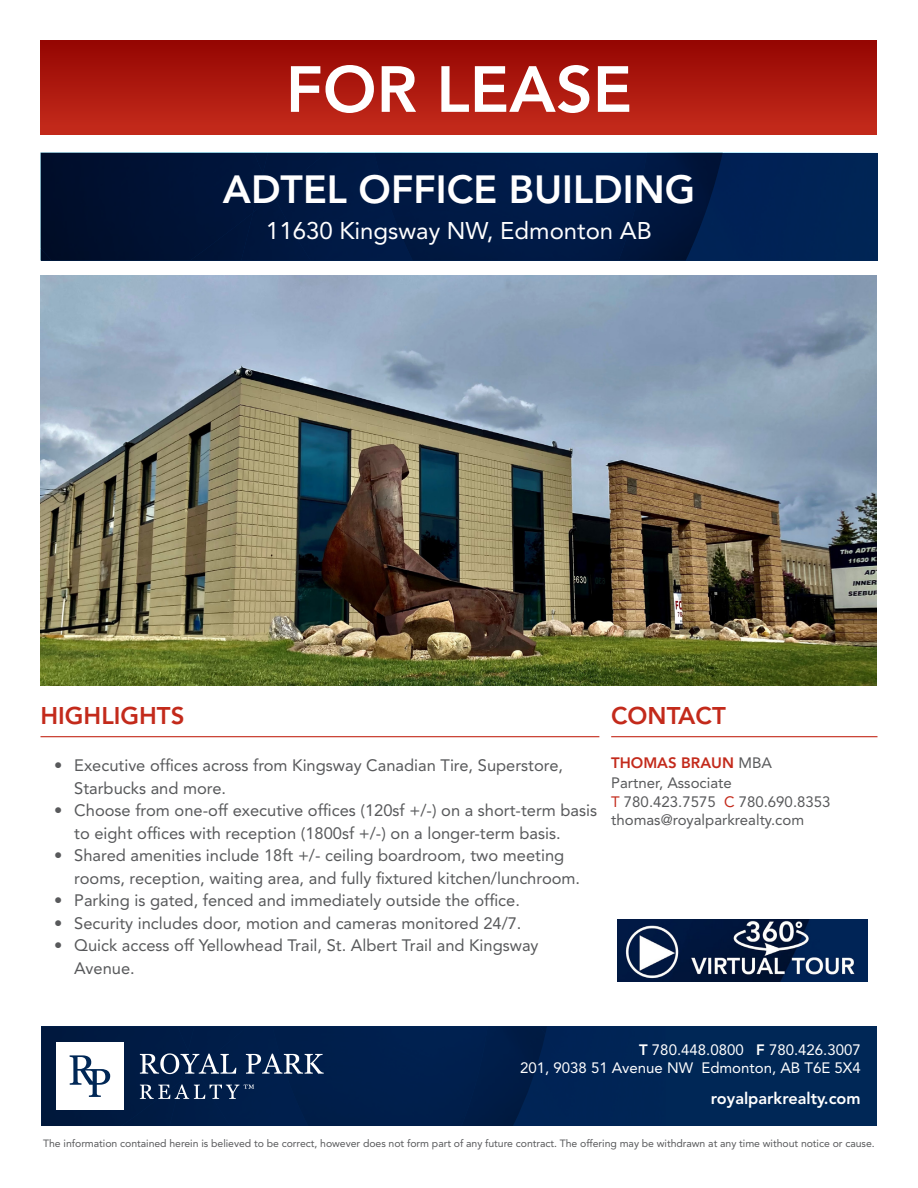
<style>
.page{position:relative;width:918px;height:1188px;background:#fff}
.page>*{position:absolute;margin:0;border:0;box-sizing:border-box;transform-origin:0 0}
.t1{font:800 64.5px "Avenir";color:#fff}
.t2{font:800 39px "Avenir";color:#fff}
.t3{font:24px "Avenir";color:#fff}
.t4{font:800 24px "Avenir";color:#c32a1b}
.t5{font:16.5px/22.5px "Avenir";color:#58595b}
.t6{font:800 16.2px "Avenir";color:#fff}
.t7{font:15px/19.5px "Avenir";color:#58595b}
.t8{font:15px/18px "Avenir";color:#fff;text-align:right}
.t9{font:10.5px "Avenir";letter-spacing:-.005em;color:#58595b}
.s1{font-weight:800;color:#c32a1b}
.s2{color:#c32a1b}
.s3{font-weight:800}
</style>
<div class="page">
<div style="left:41px;top:1026px;width:836px;height:100px;background:#002756"></div>
<svg style="left:540px;top:1026px;width:7px;height:8px"></svg>
<div style="left:41px;top:1026px;width:140px;height:100px;background:#001941"></div>
<img style="left:178px;top:1026px;width:10px;height:25px">
<img style="left:181px;top:1051px;width:7px;height:2px">
<div style="left:121px;top:1081px;width:49px;height:45px;background:#001b42"></div>
<img style="left:170px;top:1074px;width:27px;height:52px">
<div style="left:197px;top:1026px;width:76px;height:100px;background:#001e4a"></div>
<div style="left:273px;top:1026px;width:215px;height:100px;background:#001f4c"></div>
<svg style="left:140px;top:1053px;width:96px;height:21px"></svg>
<svg style="left:246px;top:1054px;width:78px;height:20px"></svg>
<svg style="left:140px;top:1084px;width:114px;height:15px"></svg>
<div style="left:56px;top:1042px;width:68px;height:68px;background:#fff"></div>
<svg style="left:70px;top:1055px;width:40px;height:42px"></svg>
<img style="left:647px;top:153px;width:231px;height:108px">
<img style="left:686px;top:153px;width:86px;height:108px">
<img style="left:40px;top:153px;width:214px;height:108px">
<img style="left:254px;top:153px;width:9px;height:20px">
<img style="left:253px;top:173px;width:10px;height:23px">
<img style="left:263px;top:153px;width:11px;height:43px">
<div style="left:190px;top:213px;width:51px;height:48px;background:#001438"></div>
<div style="left:241px;top:196px;width:33px;height:65px;background:#00163c"></div>
<div style="left:274px;top:153px;width:100px;height:108px;background:#001943"></div>
<div style="left:374px;top:153px;width:273px;height:108px;background:#001a46"></div>
<hr style="left:40px;top:736px;width:559px;height:1px;background:#c32a1b">
<hr style="left:611px;top:736px;width:267px;height:1px;background:#c32a1b">
<div style="left:40px;top:40px;width:838px;height:95px;background:linear-gradient(to bottom,#940501,#c62c1c)"></div>
<img style="left:41px;top:276px;width:836px;height:410px">
<img style="left:617px;top:919px;width:250px;height:63px">
<h1 class="t1" style="left:286px;top:51px;width:348px">FOR LEASE</h1>
<h2 class="t2" style="left:223px;top:167px;width:474px">ADTEL OFFICE BUILDING</h2>
<h3 class="t3" style="left:266px;top:217px;width:388px">11630 Kingsway NW, Edmonton AB</h3>
<h3 class="t4" style="left:40px;top:701px;width:146px">HIGHLIGHTS</h3>
<p class="t5" style="left:74px;top:754px;width:490px;text-indent:-20px">• Executive offices across from Kingsway Canadian Tire, Superstore,<br>Starbucks and more.</p>
<p class="t5" style="left:74px;top:799px;width:524px;text-indent:-20px">• Choose from one-off executive offices (120sf +/-) on a short-term basis to eight offices with reception (1800sf +/-) on a longer-term basis.</p>
<p class="t5" style="left:74px;top:844px;width:508px;text-indent:-20px">• Shared amenities include 18ft +/- ceiling boardroom, two meeting rooms, reception, waiting area, and fully fixtured kitchen/lunchroom.</p>
<p class="t5" style="left:54px;top:889px;width:467px">• Parking is gated, fenced and immediately outside the office.</p>
<p class="t5" style="left:54px;top:912px;width:469px">• Security includes door, motion and cameras monitored 24/7.</p>
<p class="t5" style="left:74px;top:934px;width:466px;text-indent:-20px">• Quick access off Yellowhead Trail, St. Albert Trail and Kingsway<br>Avenue.</p>
<h3 class="t4" style="left:611px;top:701px;width:116px">CONTACT</h3>
<p class="t7" style="left:611px;top:753px;width:221px"><span class="s1">THOMAS BRAUN</span> MBA<br>Partner, Associate<br><span class="s2">T</span> 780.423.7575 <span class="s2">C</span> 780.690.8353</p>
<p class="t7" style="left:611px;top:810px;width:194px">thomas@royalparkrealty.com</p>
<p class="t8" style="left:520px;top:1041px;width:342px"><span class="s3">T</span> 780.448.0800 <span class="s3">F</span> 780.426.3007<br>201, 9038 51 Avenue NW Edmonton, AB T6E 5X4</p>
<p class="t6" style="left:711px;top:1089px;width:151px">royalparkrealty.com</p>
<p class="t9" style="left:43px;top:1138px;width:833px">The information contained herein is believed to be correct, however does not form part of any future contract. The offering may be withdrawn at any time without notice or cause.</p>
</div>
